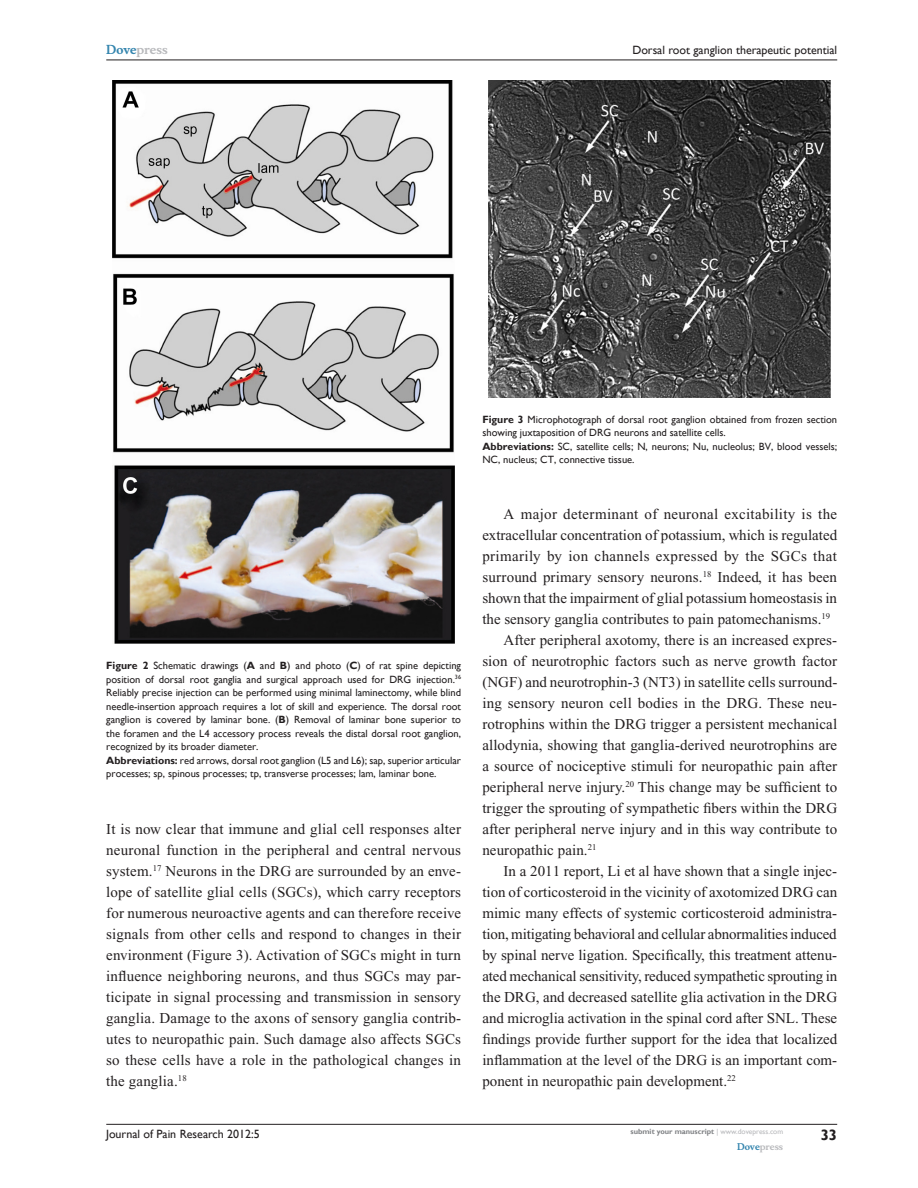
<style>
.page{position:relative;width:918px;height:1188px;background:#fff}
.page>*{position:absolute;margin:0;border:0;box-sizing:border-box;transform-origin:0 0}
.t1{font:15px/21px "Times New Roman";color:#231f20;text-align:justify}
.t2{font:15px "Times New Roman";letter-spacing:.02em;color:#231f20}
.t3{font:15px "Times New Roman";letter-spacing:.025em;color:#231f20}
.t4{font:700 15px "Gill Sans";color:#231f20}
.t5{font:12px "Gill Sans";color:#231f20}
.t6{font:700 12px "Musee";color:#b8b9bc}
.t7{font:10.5px/13.5px "Gill Sans";color:#231f20}
.t8{font:700 9px "Musee";color:#b8b9bc}
.t9{font:700 7.5px "Gill Sans";color:#808285}
.s1{color:#3485ae}
.s2{font-weight:700}
.s3{font-weight:400;color:#b8b9bc}
</style>
<div class="page">
<img style="left:113px;top:81px;width:342px;height:563px">
<img style="left:489px;top:81px;width:342px;height:316px">
<hr style="left:106px;top:1124px;width:731px;height:1px;background:#231f20">
<hr style="left:106px;top:60px;width:731px;height:1px;background:#231f20">
<p class="t6" style="left:106px;top:43px;width:63px"><span class="s1">Dove</span>press</p>
<p class="t5" style="left:632px;top:43px;width:206px">Dorsal root ganglion therapeutic potential</p>
<p class="t7" style="left:106px;top:659px;width:356px"><span class="s2">Figure 2</span> Schematic drawings (<span class="s2">A</span> and <span class="s2">B</span>) and photo (<span class="s2">C</span>) of rat spine depicting position of dorsal root ganglia and surgical approach used for DRG injection.<sup>36<br></sup>Reliably precise injection can be performed using minimal laminectomy, while blind needle-insertion approach requires a lot of skill and experience. The dorsal root ganglion is covered by laminar bone. (<span class="s2">B</span>) Removal of laminar bone superior to the foramen and the L4 accessory process reveals the distal dorsal root ganglion, recognized by its broader diameter.<br><span class="s2">Abbreviations:</span> red arrows, dorsal root ganglion (L5 and L6); sap, superior articular processes; sp, spinous processes; tp, transverse processes; lam, laminar bone.</p>
<p class="t1" style="left:106px;top:818px;width:356px">It is now clear that immune and glial cell responses alter neuronal function in the peripheral and central nervous system.<sup>17</sup> Neurons in the DRG are surrounded by an enve&shy;lope of satellite glial cells (SGCs), which carry receptors for numerous neuroactive agents and can therefore receive signals from other cells and respond to changes in their environment (Figure 3). Activation of SGCs might in turn influence neighboring neurons, and thus SGCs may par&shy;ticipate in signal processing and transmission in sensory ganglia. Damage to the axons of sensory ganglia contrib&shy;utes to neuropathic pain. Such damage also affects SGCs so these cells have a role in the pathological changes in the ganglia.<sup>18</sup></p>
<p class="t5" style="left:106px;top:1127px;width:155px">Journal of Pain Research 2012:5</p>
<p class="t7" style="left:482px;top:412px;width:356px"><span class="s2">Figure 3</span> Microphotograph of dorsal root ganglion obtained from frozen section showing juxtaposition of DRG neurons and satellite cells.<br><span class="s2">Abbreviations:</span> SC, satellite cells; N, neurons; Nu, nucleolus; BV, blood vessels; NC, nucleus; CT, connective tissue.</p>
<p class="t2" style="left:504px;top:506px;width:335px">A major determinant of neuronal excitability is the</p>
<p class="t1" style="left:482px;top:524px;width:356px">extracellular concentration of potassium, which is regulated</p>
<p class="t3" style="left:482px;top:548px;width:356px">primarily by ion channels expressed by the SGCs that</p>
<p class="t1" style="left:482px;top:566px;width:356px">surround primary sensory neurons.<sup>18</sup> Indeed, it has been</p>
<p class="t1" style="left:482px;top:587px;width:356px">shown that the impairment of glial potassium homeostasis in</p>
<p class="t1" style="left:482px;top:608px;width:349px">the sensory ganglia contributes to pain patomechanisms.<sup>19</sup></p>
<p class="t1" style="left:504px;top:629px;width:335px">After peripheral axotomy, there is an increased expres-</p>
<p class="t1" style="left:482px;top:650px;width:356px">sion of neurotrophic factors such as nerve growth factor</p>
<p class="t1" style="left:482px;top:671px;width:357px">(NGF) and neurotrophin-3 (NT3) in satellite cells surround-</p>
<p class="t1" style="left:482px;top:692px;width:356px">ing sensory neuron cell bodies in the DRG. These neu-</p>
<p class="t1" style="left:482px;top:713px;width:356px">rotrophins within the DRG trigger a persistent mechanical</p>
<p class="t1" style="left:482px;top:734px;width:356px">allodynia, showing that ganglia-derived neurotrophins are</p>
<p class="t1" style="left:482px;top:755px;width:356px">a source of nociceptive stimuli for neuropathic pain after</p>
<p class="t1" style="left:482px;top:776px;width:356px">peripheral nerve injury.<sup>20</sup> This change may be sufficient to</p>
<p class="t1" style="left:482px;top:797px;width:356px">trigger the sprouting of sympathetic fibers within the DRG</p>
<p class="t1" style="left:482px;top:818px;width:356px">after peripheral nerve injury and in this way contribute to</p>
<p class="t1" style="left:482px;top:839px;width:116px">neuropathic pain.<sup>21</sup></p>
<p class="t1" style="left:504px;top:860px;width:335px">In a 2011 report, Li et al have shown that a single injec-</p>
<p class="t1" style="left:482px;top:881px;width:356px">tion of corticosteroid in the vicinity of axotomized DRG can</p>
<p class="t1" style="left:482px;top:902px;width:356px">mimic many effects of systemic corticosteroid administra-</p>
<p class="t1" style="left:482px;top:923px;width:356px">tion, mitigating behavioral and cellular abnormalities induced</p>
<p class="t1" style="left:482px;top:944px;width:356px">by spinal nerve ligation. Specifically, this treatment attenu-</p>
<p class="t1" style="left:482px;top:965px;width:357px">ated mechanical sensitivity, reduced sympathetic sprouting in</p>
<p class="t1" style="left:482px;top:986px;width:356px">the DRG, and decreased satellite glia activation in the DRG</p>
<p class="t1" style="left:482px;top:1007px;width:356px">and microglia activation in the spinal cord after SNL. These</p>
<p class="t1" style="left:482px;top:1028px;width:356px">findings provide further support for the idea that localized</p>
<p class="t1" style="left:482px;top:1049px;width:356px">inflammation at the level of the DRG is an important com-</p>
<p class="t1" style="left:482px;top:1070px;width:255px">ponent in neuropathic pain development.<sup>22</sup></p>
<p class="t9" style="left:631px;top:1127px;width:154px">submit your manuscript <span class="s3">| www.dovepress.com</span></p>
<p class="t8" style="left:737px;top:1141px;width:48px"><span class="s1">Dove</span>press</p>
<p class="t4" style="left:821px;top:1126px;width:18px">33</p>
</div>
